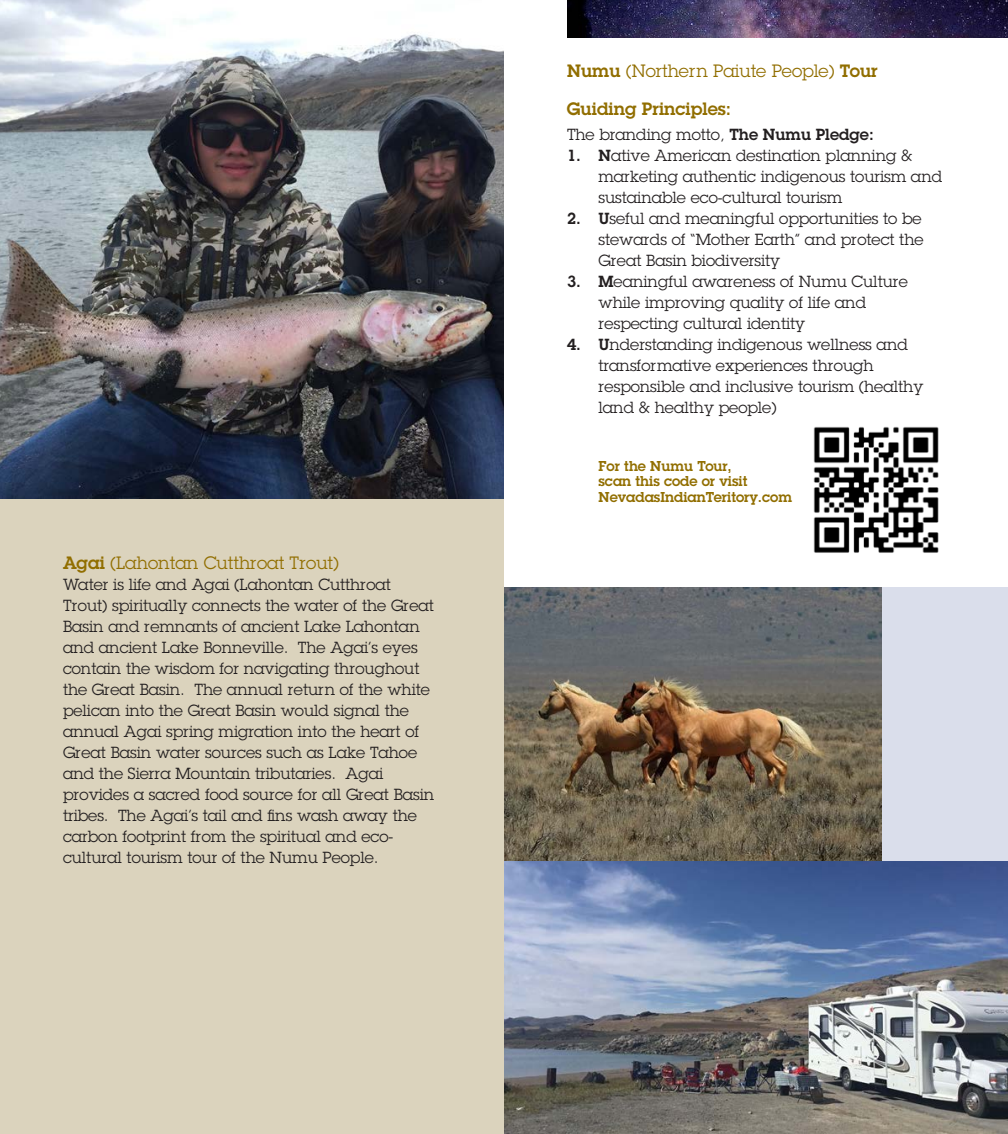
<style>
.page{position:relative;width:1008px;height:1134px;background:#fff}
.page>*{position:absolute;margin:0;border:0;box-sizing:border-box;transform-origin:0 0}
.t1{font:17.5px "Lubalin Graph";color:#916e00}
.t2{font:600 17.5px "Lubalin Graph";color:#916e00}
.t3{font:15.75px/21px "Lubalin Graph";color:#231f20}
.t4{font:600 14px/15.8px "Lubalin Graph";color:#916e00}
.s1{font-weight:600}
</style>
<div class="page">
<div style="left:822px;top:587px;width:186px;height:277px;background:#dadeeb"></div>
<div style="left:0;top:0;width:504px;height:1134px;background:#dbd3bd"></div>
<img style="left:504px;top:588px;width:377px;height:274px">
<img style="left:504px;top:862px;width:504px;height:272px">
<img style="left:813px;top:426px;width:126px;height:127px">
<img style="left:0;top:0;width:504px;height:498px">
<img style="left:567px;top:0;width:441px;height:38px">
<p class="t1" style="left:63px;top:552px;width:278px"><span class="s1">Agai</span> (Lahontan Cutthroat Trout)</p>
<p class="t3" style="left:63px;top:574px;width:373px">Water is life and Agai (Lahontan Cutthroat Trout) spiritually connects the water of the Great Basin and remnants of ancient Lake Lahontan and ancient Lake Bonneville. The Agai’s eyes contain the wisdom for navigating throughout the Great Basin. The annual return of the white pelican into the Great Basin would signal the annual Agai spring migration into the heart of Great Basin water sources such as Lake Tahoe and the Sierra Mountain tributaries. Agai provides a sacred food source for all Great Basin tribes. The Agai’s tail and fins wash away the carbon footprint from the spiritual and eco&shy;cultural tourism tour of the Numu People.</p>
<p class="t1" style="left:567px;top:60px;width:312px"><span class="s1">Numu</span> (Northern Paiute People) <span class="s1">Tour</span></p>
<p class="t2" style="left:567px;top:98px;width:166px">Guiding Principles:</p>
<p class="t3" style="left:567px;top:124px;width:308px">The branding motto, <span class="s1">The Numu Pledge:</span></p>
<p class="t3" style="left:598px;top:145px;width:345px;text-indent:-32px"><span class="s1">1. N</span>ative American destination planning &amp; marketing authentic indigenous tourism and sustainable eco-cultural tourism</p>
<p class="t3" style="left:598px;top:208px;width:327px;text-align:justify;text-indent:-32px"><span class="s1">2. U</span>seful and meaningful opportunities to be stewards of “Mother Earth” and protect the Great Basin biodiversity</p>
<p class="t3" style="left:598px;top:271px;width:311px;text-indent:-32px"><span class="s1">3. M</span>eaningful awareness of Numu Culture while improving quality of life and respecting cultural identity</p>
<p class="t3" style="left:598px;top:334px;width:326px;text-indent:-32px"><span class="s1">4. U</span>nderstanding indigenous wellness and transformative experiences through responsible and inclusive tourism (healthy land &amp; healthy people)</p>
<p class="t4" style="left:598px;top:457px;width:195px">For the Numu Tour,<br>scan this code or visit<br>NevadasIndianTeritory.com</p>
</div>
